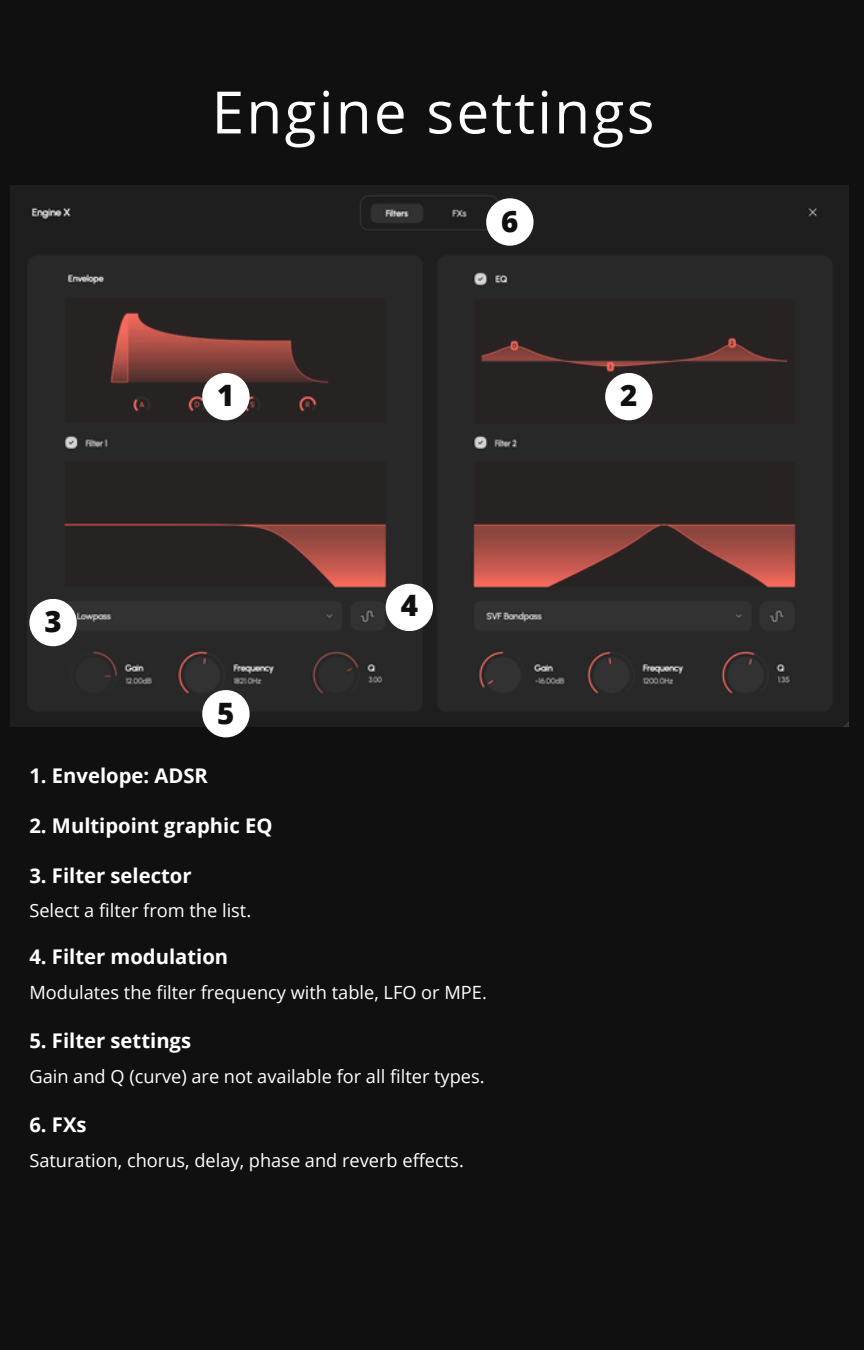
<style>
.page{position:relative;width:864px;height:1350px;background:#101010}
.page>*{position:absolute;margin:0;border:0;box-sizing:border-box;transform-origin:0 0}
.t1{font:58.5px "Open Sans";letter-spacing:.04em;color:#fff}
.t2{font:800 29.47px "Open Sans";color:#101010}
.t3{font:700 20.25px "Open Sans";color:#fff}
.t4{font:18.22px "Open Sans";color:#fff}
</style>
<div class="page">
<img style="left:10px;top:185px;width:839px;height:542px">
<div style="left:202px;top:373px;width:48px;height:47px;background:#fff;border-radius:50%"></div>
<div style="left:29px;top:599px;width:48px;height:47px;background:#fff;border-radius:50%"></div>
<div style="left:386px;top:584px;width:47px;height:47px;background:#fff;border-radius:50%"></div>
<div style="left:202px;top:690px;width:48px;height:47px;background:#fff;border-radius:50%"></div>
<div style="left:605px;top:373px;width:48px;height:47px;background:#fff;border-radius:50%"></div>
<div style="left:486px;top:198px;width:48px;height:48px;background:#fff;border-radius:50%"></div>
<h2 class="t1" style="left:212px;top:71px;width:444px">Engine settings</h2>
<p class="t2" style="left:217px;top:374px;width:19px">1</p>
<p class="t2" style="left:501px;top:201px;width:19px">6</p>
<p class="t2" style="left:44px;top:600px;width:19px">3</p>
<p class="t2" style="left:217px;top:692px;width:19px">5</p>
<p class="t3" style="left:29px;top:761px;width:180px">1. Envelope: ADSR</p>
<p class="t3" style="left:29px;top:811px;width:245px">2. Multipoint graphic EQ</p>
<p class="t2" style="left:401px;top:585px;width:19px">4</p>
<h2 class="t3" style="left:29px;top:861px;width:164px">3. Filter selector</h2>
<h2 class="t4" style="left:29px;top:898px;width:223px">Select a filter from the list.</h2>
<h2 class="t3" style="left:29px;top:942px;width:200px">4. Filter modulation</h2>
<p class="t4" style="left:29px;top:979px;width:459px">Modulates the filter frequency with table, LFO or MPE.</p>
<h2 class="t3" style="left:29px;top:1026px;width:163px">5. Filter settings</h2>
<p class="t4" style="left:29px;top:1063px;width:457px">Gain and Q (curve) are not available for all filter types.</p>
<h2 class="t3" style="left:29px;top:1111px;width:59px">6. FXs</h2>
<p class="t4" style="left:29px;top:1147px;width:436px">Saturation, chorus, delay, phase and reverb effects.</p>
<p class="t2" style="left:620px;top:374px;width:19px">2</p>
</div>
